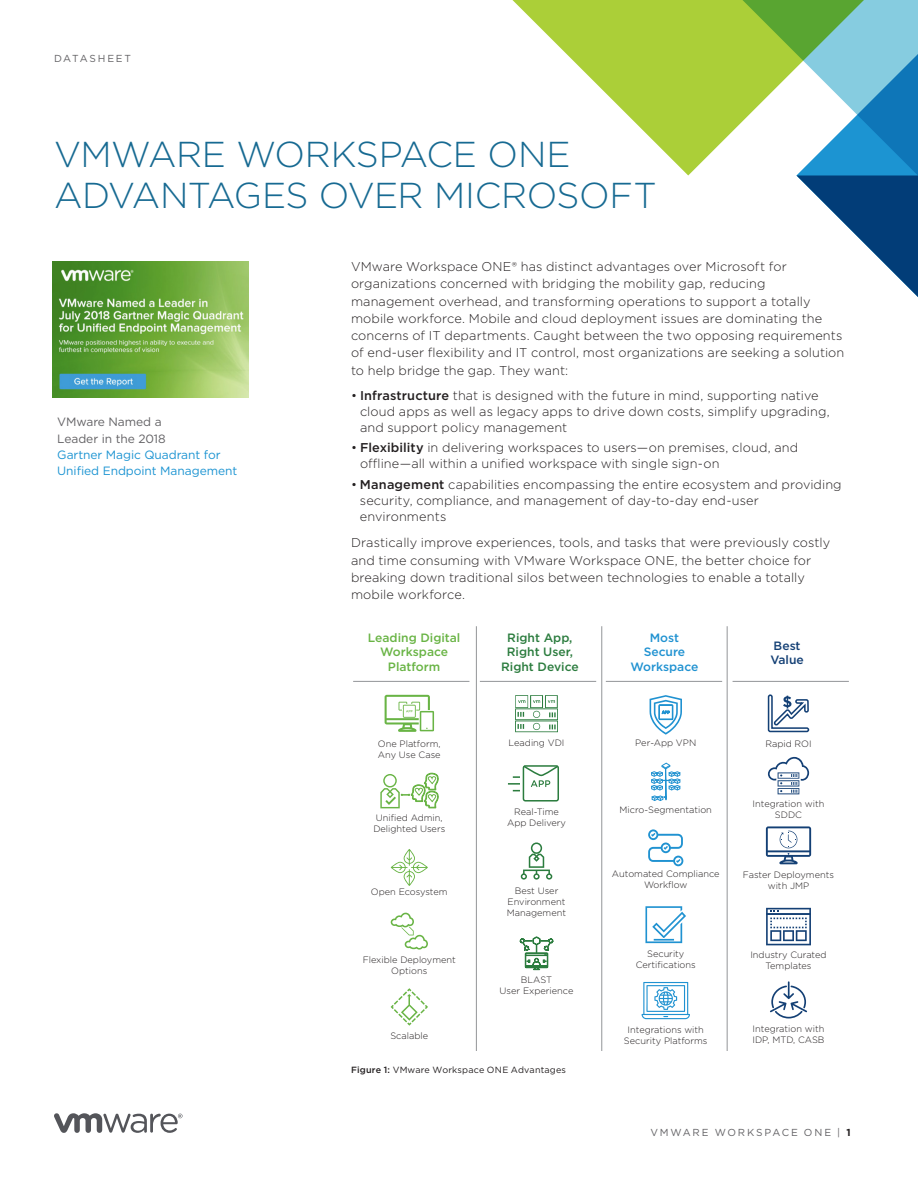
<style>
.page{position:relative;width:918px;height:1188px;background:#fff}
.page>*{position:absolute;margin:0;border:0;box-sizing:border-box;transform-origin:0 0}
._1a_MAIN_TITLE{font:300 36px/40.5px "Gotham";letter-spacing:-.01em;color:#176a92}
._3a__BODY_TEXT{font:300 12.75px/17.2px "Gotham";letter-spacing:.005em;color:#231f20}
.t1{font:500 12.15px/14.5px "Gotham";color:#69b445;text-align:center}
.t2{font:500 12.15px/14.5px "Gotham";color:#2b7c3e;text-align:center}
.t3{font:500 12.15px/14.5px "Gotham";color:#2092d1;text-align:center}
.t4{font:500 12.15px/14.5px "Gotham";color:#144075}
._4b__SIDEBAR-BODY{font:12px/16.2px "Gotham";letter-spacing:-.005em;color:#1c94d2}
.t5{font:10.2px "Gotham";letter-spacing:.175em;color:#636265}
.t6{font:300 9.15px/11.1px "Gotham";color:#231f20;text-align:center}
._6a__CAPTION_BODY{font:9px "Gotham";letter-spacing:.02em;color:#231f20}
.s1{color:#636265}
.s2{font-weight:500}
.s3{font-weight:700;color:#231f20}
</style>
<div class="page">
<svg style="left:54px;top:1113px;width:129px;height:20px"></svg>
<svg style="left:512px;top:0;width:217px;height:175px;fill:#abcf38"></svg>
<svg style="left:729px;top:0;width:189px;height:297px"></svg>
<hr style="left:476px;top:626px;width:1px;height:425px;background:#939598">
<hr style="left:602px;top:626px;width:1px;height:425px;background:#939598">
<hr style="left:727px;top:626px;width:1px;height:425px;background:#939598">
<svg style="left:770px;top:981px;width:37px;height:37px"></svg>
<svg style="left:650px;top:695px;width:32px;height:40px"></svg>
<svg style="left:651px;top:762px;width:30px;height:39px"></svg>
<svg style="left:648px;top:829px;width:35px;height:37px"></svg>
<svg style="left:645px;top:906px;width:41px;height:37px"></svg>
<svg style="left:642px;top:982px;width:48px;height:37px"></svg>
<svg style="left:508px;top:765px;width:51px;height:37px"></svg>
<svg style="left:521px;top:842px;width:31px;height:38px"></svg>
<svg style="left:520px;top:936px;width:33px;height:34px"></svg>
<svg style="left:391px;top:849px;width:37px;height:37px"></svg>
<svg style="left:391px;top:913px;width:37px;height:37px"></svg>
<hr style="left:353px;top:681px;width:116px;height:1px;background:#939598">
<hr style="left:480px;top:681px;width:116px;height:1px;background:#939598">
<hr style="left:606px;top:681px;width:116px;height:1px;background:#939598">
<hr style="left:733px;top:681px;width:116px;height:1px;background:#939598">
<svg style="left:385px;top:695px;width:49px;height:37px"></svg>
<svg style="left:515px;top:695px;width:43px;height:37px"></svg>
<svg style="left:391px;top:988px;width:37px;height:38px"></svg>
<svg style="left:766px;top:694px;width:45px;height:251px"></svg>
<svg style="left:380px;top:772px;width:59px;height:37px"></svg>
<img style="left:53px;top:262px;width:195px;height:135px">
<p class="t5" style="left:54px;top:52px;width:79px">DATASHEET</p>
<p class="_1a_MAIN_TITLE" style="left:54px;top:133px;width:604px">VMWARE WORKSPACE ONE<br>ADVANTAGES OVER MICROSOFT</p>
<p class="_4b__SIDEBAR-BODY" style="left:57px;top:414px;width:182px"><span class="s1">VMware Named a<br>Leader in the 2018<br></span>Gartner Magic Quadrant for<br>Unified Endpoint Management</p>
<p class="_3a__BODY_TEXT" style="left:351px;top:258px;width:495px">VMware Workspace ONE® has distinct advantages over Microsoft for organizations concerned with bridging the mobility gap, reducing management overhead, and transforming operations to support a totally mobile workforce. Mobile and cloud deployment issues are dominating the concerns of IT departments. Caught between the two opposing requirements of end-user flexibility and IT control, most organizations are seeking a solution to help bridge the gap. They want:</p>
<p class="_3a__BODY_TEXT" style="left:360px;top:387px;width:471px;line-height:16.2px;text-indent:-9px">• <span class="s2">Infrastructure</span> that is designed with the future in mind, supporting native cloud apps as well as legacy apps to drive down costs, simplify upgrading, and support policy management</p>
<p class="_3a__BODY_TEXT" style="left:360px;top:439px;width:440px;line-height:16.2px;text-indent:-9px">• <span class="s2">Flexibility</span> in delivering workspaces to users—on premises, cloud, and offline—all within a unified workspace with single sign-on</p>
<p class="_3a__BODY_TEXT" style="left:360px;top:476px;width:483px;line-height:16.2px;text-indent:-9px">• <span class="s2">Management</span> capabilities encompassing the entire ecosystem and providing security, compliance, and management of day-to-day end-user environments</p>
<p class="_3a__BODY_TEXT" style="left:351px;top:534px;width:481px">Drastically improve experiences, tools, and tasks that were previously costly and time consuming with VMware Workspace ONE, the better choice for breaking down traditional silos between technologies to enable a totally mobile workforce.</p>
<p class="t1" style="left:368px;top:630px;width:94px">Leading Digital<br>Workspace<br>Platform</p>
<p class="t2" style="left:501px;top:630px;width:79px">Right App,<br>Right User,<br>Right Device</p>
<p class="t3" style="left:630px;top:630px;width:69px">Most<br>Secure<br>Workspace</p>
<p class="t4" style="left:770px;top:638px;width:35px">Best<br>Value</p>
<p class="t6" style="left:378px;top:738px;width:64px;text-align:left">One Platform,<br>Any Use Case</p>
<p class="t6" style="left:373px;top:812px;width:73px;text-align:left">Unified Admin,<br>Delighted Users</p>
<p class="t6" style="left:371px;top:886px;width:78px">Open Ecosystem</p>
<p class="t6" style="left:363px;top:954px;width:95px">Flexible Deployment<br>Options</p>
<p class="t6" style="left:509px;top:737px;width:57px">Leading VDI</p>
<p class="t6" style="left:507px;top:806px;width:60px">Real-Time<br>App Delivery</p>
<p class="t6" style="left:507px;top:885px;width:61px">Best User<br>Environment<br>Management</p>
<p class="t6" style="left:500px;top:974px;width:75px">BLAST<br>User Experience</p>
<p class="t6" style="left:390px;top:1030px;width:39px">Scalable</p>
<p class="_6a__CAPTION_BODY" style="left:351px;top:1064px;width:217px"><span class="s2">Figure 1:</span> VMware Workspace ONE Advantages</p>
<p class="t6" style="left:635px;top:737px;width:63px">Per-App VPN</p>
<p class="t6" style="left:765px;top:738px;width:48px">Rapid ROI</p>
<p class="t6" style="left:620px;top:804px;width:94px">Micro-Segmentation</p>
<p class="t6" style="left:753px;top:798px;width:73px">Integration with<br>SDDC</p>
<p class="t6" style="left:612px;top:868px;width:109px">Automated Compliance<br>Workflow</p>
<p class="t6" style="left:743px;top:869px;width:93px">Faster Deployments with JMP</p>
<p class="t6" style="left:636px;top:948px;width:62px">Security<br>Certifications</p>
<p class="t6" style="left:750px;top:949px;width:78px">Industry Curated<br>Templates</p>
<p class="t6" style="left:624px;top:1024px;width:85px">Integrations with<br>Security Platforms</p>
<p class="t6" style="left:753px;top:1023px;width:74px;text-align:left">Integration with<br>IDP, MTD, CASB</p>
<p class="t5" style="left:651px;top:1126px;width:202px">VMWARE WORKSPACE ONE | <span class="s3">1</span></p>
</div>
